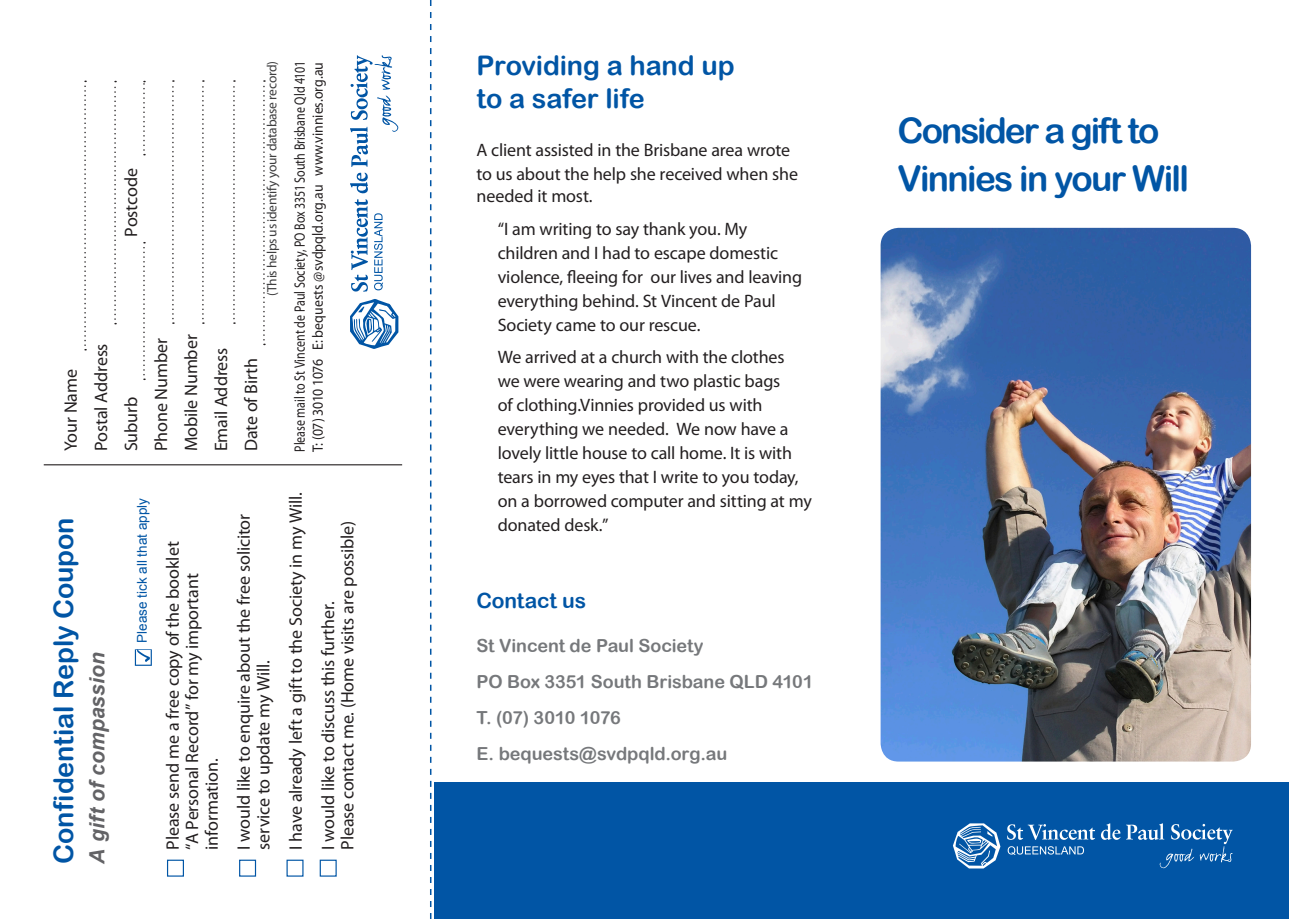
<style>
.page{position:relative;width:1289px;height:919px;background:#fff}
.page>*{position:absolute;margin:0;border:0;box-sizing:border-box;transform-origin:0 0}
.t1{font:35.25px/48px "Arial Rounded MT Bold";letter-spacing:-.05em;color:#0155a5}
.t2{font:27px/33.2px "Arial Rounded MT Bold";letter-spacing:-.005em;color:#0155a5}
.t3{font:italic 700 21px "Arial";letter-spacing:.005em;color:#636366}
.t4{font:21px "Arial Rounded MT Bold";letter-spacing:-.005em;color:#0155a5}
.t5{font:18px/24px "Myriad Pro";letter-spacing:-.01em;color:#231f20}
.t6{font:18px/36px "Arial Rounded MT Bold";letter-spacing:-.005em;color:#76787b}
.t7{font:15px/18px "Myriad Pro";color:#231f20;scale:.8 1}
.t8{font:13.5px "Myriad Pro";letter-spacing:-.025em;color:#3e3e3f}
.t9{font:13.5px "Arial";color:#0155a5}
.s1{color:#fff}
</style>
<div class="page">
<div style="left:434px;top:782px;width:854px;height:136px;background:#0155a5"></div>
<svg style="left:430px;top:0;width:1px;height:918px"></svg>
<svg style="left:350px;top:299px;width:48px;height:50px"></svg>
<svg style="left:350px;top:55px;width:48px;height:237px"></svg>
<hr style="left:44px;top:464px;width:358px;height:1px;background:#231f20">
<svg style="left:143px;top:242px;width:2px;height:138px"></svg>
<svg style="left:84px;top:81px;width:2px;height:269px"></svg>
<svg style="left:114px;top:81px;width:2px;height:243px"></svg>
<svg style="left:143px;top:81px;width:2px;height:74px"></svg>
<svg style="left:172px;top:80px;width:2px;height:244px"></svg>
<svg style="left:202px;top:80px;width:2px;height:244px"></svg>
<svg style="left:233px;top:80px;width:2px;height:244px"></svg>
<svg style="left:263px;top:80px;width:2px;height:265px"></svg>
<svg style="left:135px;top:649px;width:17px;height:16px"></svg>
<div style="left:167px;top:859px;width:17px;height:17px;border:1px solid #0155a5"></div>
<div style="left:239px;top:859px;width:17px;height:17px;border:1px solid #0155a5"></div>
<div style="left:320px;top:859px;width:17px;height:17px;border:1px solid #0155a5"></div>
<svg style="left:953px;top:823px;width:47px;height:45px"></svg>
<svg style="left:1007px;top:823px;width:113px;height:16px"></svg>
<svg style="left:1126px;top:823px;width:106px;height:45px"></svg>
<svg style="left:1007px;top:846px;width:76px;height:9px"></svg>
<img style="left:880px;top:228px;width:370px;height:533px">
<p class="t5" style="left:119px;top:236px;width:70px;rotate:-90deg">Postcode</p>
<p class="t5" style="left:56px;top:451px;width:109px;line-height:30px;rotate:-90deg">Your Name<br>Postal Address<br>Suburb</p>
<p class="t8" style="left:264px;top:296px;width:236px;rotate:-90deg">(This helps us identify your database record)</p>
<p class="t5" style="left:146px;top:451px;width:118px;line-height:30px;rotate:-90deg">Phone Number<br>Mobile Number<br>Email Address<br>Date of Birth</p>
<p class="t7" style="left:290px;top:451px;width:489px;rotate:-90deg">Please mail to St Vincent de Paul Society, PO Box 3351 South Brisbane Qld 4101<br>T: (07) 3010 1076 E: bequests @svdpqld.org.au www.vinnies.org.au</p>
<h2 class="t2" style="left:47px;top:863px;width:348px;rotate:-90deg">Confidential Reply Coupon</h2>
<p class="t3" style="left:83px;top:863px;width:213px;rotate:-90deg">A gift of compassion</p>
<p class="t9" style="left:133px;top:642px;width:146px;rotate:-90deg">Please tick all that apply</p>
<p class="t5" style="left:163px;top:849px;width:309px;line-height:19.5px;rotate:-90deg">Please send me a free copy of the booklet “A Personal Record” for my important information.</p>
<p class="t5" style="left:234px;top:849px;width:337px;line-height:19.5px;rotate:-90deg">I would like to enquire about the free solicitor service to update my Will.</p>
<p class="t5" style="left:279px;top:849px;width:359px;line-height:32.2px;rotate:-90deg">I have already left a gift to the Society in my Will.<br>I would like to discuss this further.</p>
<p class="t5" style="left:335px;top:849px;width:330px;rotate:-90deg">Please contact me. (Home visits are possible)</p>
<h2 class="t2" style="left:476px;top:48px;width:260px">Providing a hand up to a safer life</h2>
<p class="t5" style="left:476px;top:138px;width:323px;line-height:23.2px">A client assisted in the Brisbane area wrote to us about the help she received when she needed it most.</p>
<p class="t5" style="left:497px;top:216px;width:306px">“I am writing to say thank you. My children and I had to escape domestic violence, fleeing for our lives and leaving everything behind. St Vincent de Paul Society came to our rescue.</p>
<p class="t5" style="left:497px;top:345px;width:315px">We arrived at a church with the clothes<br>we were wearing and two plastic bags<br>of clothing.Vinnies provided us with everything we needed. We now have a lovely little house to call home. It is with tears in my eyes that I write to you today, on a borrowed computer and sitting at my donated desk.”</p>
<p class="t4" style="left:476px;top:588px;width:111px">Contact us</p>
<p class="t6" style="left:476px;top:627px;width:338px">St Vincent de Paul Society<br>PO Box 3351 South Brisbane QLD 4101<br>T. (07) 3010 1076<br>E. bequests@svdpqld.org.au</p>
<h1 class="t1" style="left:897px;top:106px;width:300px">Consider a gift to<br>Vinnies in your Will<span class="s1">l</span></h1>
</div>
